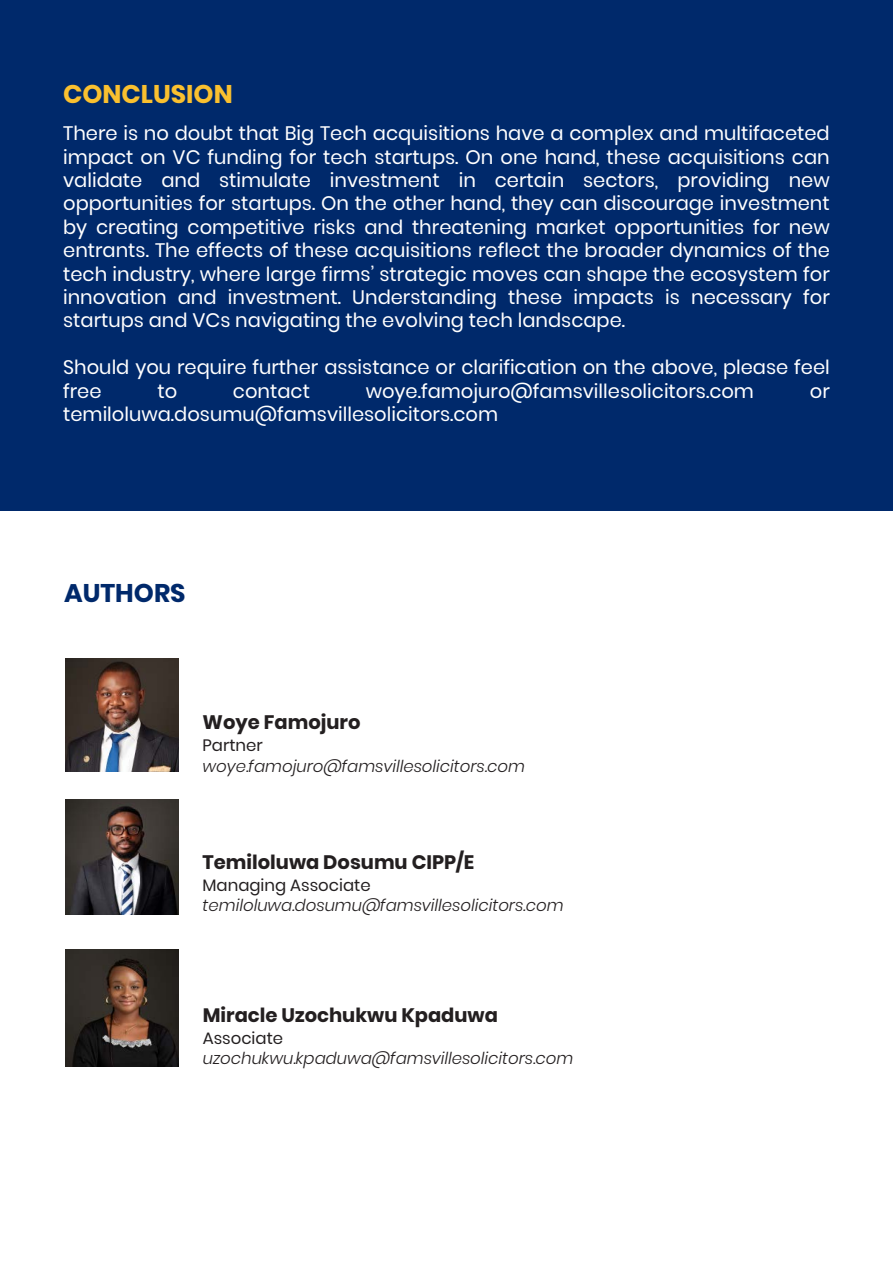
<style>
.page{position:relative;width:893px;height:1263px;background:#fff}
.page>*{position:absolute;margin:0;border:0;box-sizing:border-box;transform-origin:0 0}
.t1{font:700 25.5px "Poppins";color:#fac02f}
.t2{font:700 25.5px "Poppins";color:#00296b}
.t3{font:19.5px/23.4px "Poppins";color:#fff;text-align:justify}
.t4{font:700 19.5px "Poppins";color:#231f20}
.t5{font:italic 300 16.5px "Poppins";color:#231f20}
.t6{font:16.5px "Poppins";color:#231f20}
</style>
<div class="page">
<div style="left:0;top:0;width:893px;height:511px;background:#00296b"></div>
<img style="left:65px;top:658px;width:114px;height:113px">
<img style="left:66px;top:799px;width:113px;height:115px">
<img style="left:66px;top:949px;width:113px;height:118px">
<h1 class="t1" style="left:63px;top:80px;width:171px">CONCLUSION</h1>
<p class="t3" style="left:63px;top:122px;width:768px">There is no doubt that Big Tech acquisitions have a complex and multifaceted impact on VC funding for tech startups. On one hand, these acquisitions can validate and stimulate investment in certain sectors, providing new opportunities for startups. On the other hand, they can discourage investment by creating competitive risks and threatening market opportunities for new entrants. The effects of these acquisitions reflect the broader dynamics of the tech industry, where large firms’ strategic moves can shape the ecosystem for innovation and investment. Understanding these impacts is necessary for startups and VCs navigating the evolving tech landscape.</p>
<p class="t3" style="left:63px;top:356px;width:768px">Should you require further assistance or clarification on the above, please feel free</p>
<p class="t3" style="left:157px;top:379px;width:21px">to</p>
<p class="t3" style="left:233px;top:379px;width:78px">contact</p>
<p class="t3" style="left:366px;top:379px;width:390px">woye.famojuro@famsvillesolicitors.com</p>
<p class="t3" style="left:810px;top:379px;width:22px">or</p>
<p class="t3" style="left:63px;top:403px;width:437px">temiloluwa.dosumu@famsvillesolicitors.com</p>
<h1 class="t2" style="left:64px;top:578px;width:123px">AUTHORS</h1>
<p class="t4" style="left:203px;top:710px;width:160px">Woye Famojuro</p>
<p class="t6" style="left:203px;top:736px;width:62px">Partner</p>
<p class="t5" style="left:203px;top:757px;width:324px">woye.famojuro@famsvillesolicitors.com</p>
<p class="t4" style="left:203px;top:851px;width:273px">Temiloluwa Dosumu CIPP/E</p>
<p class="t6" style="left:203px;top:876px;width:170px">Managing Associate</p>
<p class="t5" style="left:203px;top:896px;width:362px">temiloluwa.dosumu@famsvillesolicitors.com</p>
<p class="t4" style="left:203px;top:1004px;width:297px">Miracle Uzochukwu Kpaduwa</p>
<p class="t6" style="left:203px;top:1029px;width:82px">Associate</p>
<p class="t5" style="left:203px;top:1049px;width:372px">uzochukwu.kpaduwa@famsvillesolicitors.com</p>
</div>
